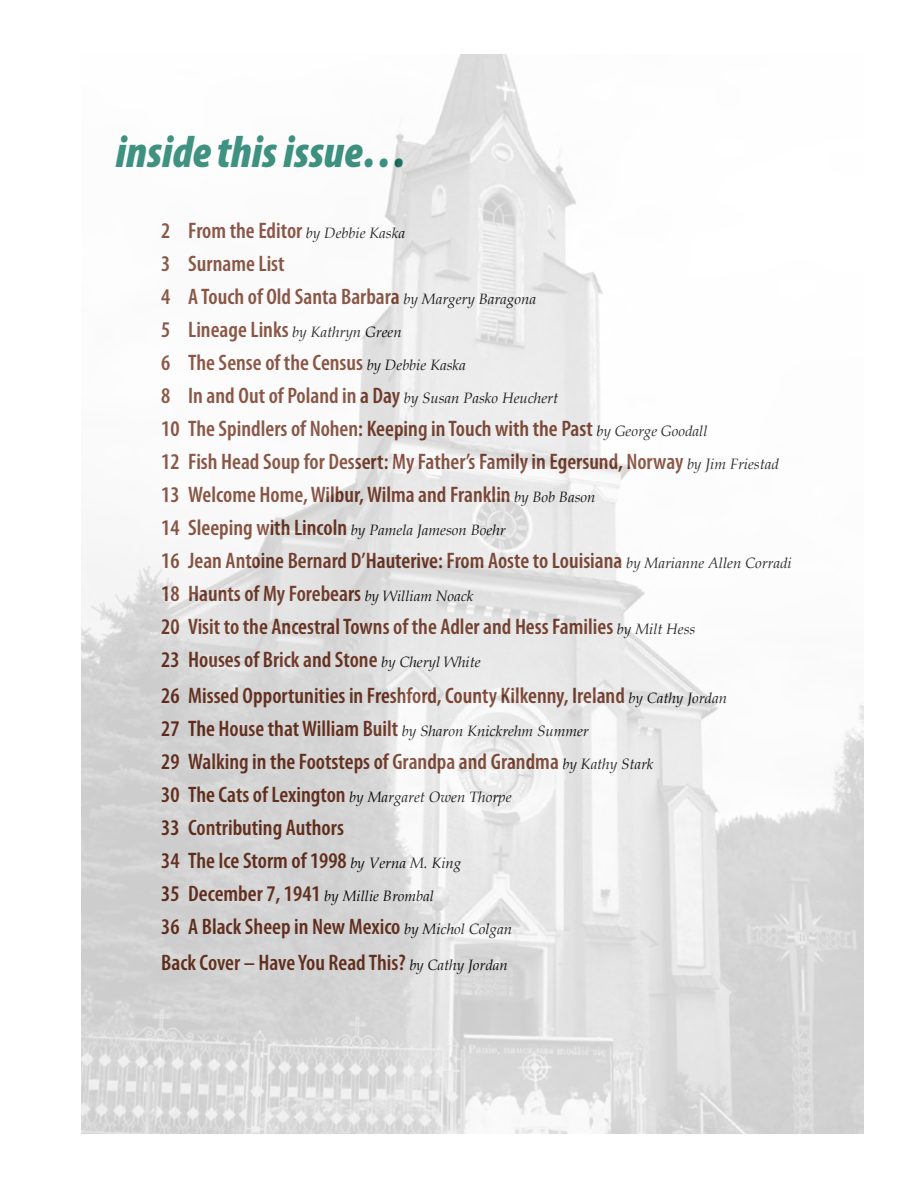
<style>
.page{position:relative;width:918px;height:1188px;background:#fff}
.page>*{position:absolute;margin:0;border:0;box-sizing:border-box;transform-origin:0 0}
.Headline{font:italic 900 condensed 45px "Myriad Pro";color:#127a65}
.subhead{font:600 condensed 22.5px "Myriad Pro";color:#72331f}
.Headline-2{font:600 condensed 22.5px "Myriad Pro";color:#72331f}
.subhead-2{font:italic 15px "Book Antiqua";color:#000}
.s1{font-family:"Book Antiqua";font-weight:400;font-style:italic;font-stretch:normal;font-size:15px;color:#000}
.s2{font-family:"Myriad Pro";font-weight:600;font-style:normal;font-stretch:condensed;font-size:22.5px;color:#72331f}
</style>
<div class="page">
<img style="left:81px;top:54px;width:783px;height:1080px">
<p class="Headline" style="left:116px;top:123px;width:293px">inside this issue…</p>
<p class="Headline-2" style="left:161px;top:217px;width:245px">2 From the Editor <span class="s1">by Debbie Kaska</span></p>
<p class="subhead" style="left:161px;top:250px;width:125px">3 Surname List</p>
<p class="subhead" style="left:161px;top:283px;width:376px">4 A Touch of Old Santa Barbara <span class="s1">by Margery Baragona</span></p>
<p class="subhead-2" style="left:161px;top:324px;width:242px"><span class="s2">5 Lineage Links</span> by Kathryn Green</p>
<p class="subhead" style="left:161px;top:349px;width:306px">6 The Sense of the Census <span class="s1">by Debbie Kaska</span></p>
<p class="subhead" style="left:161px;top:382px;width:398px">8 In and Out of Poland in a Day <span class="s1">by Susan Pasko Heuchert</span></p>
<p class="subhead" style="left:161px;top:415px;width:548px">10 The Spindlers of Nohen: Keeping in Touch with the Past <span class="s1">by George Goodall</span></p>
<p class="subhead" style="left:161px;top:448px;width:619px">12 Fish Head Soup for Dessert: My Father’s Family in Egersund, Norway <span class="s1">by Jim Friestad</span></p>
<p class="subhead" style="left:161px;top:481px;width:436px">13 Welcome Home, Wilbur, Wilma and Franklin <span class="s1">by Bob Bason</span></p>
<p class="subhead" style="left:161px;top:514px;width:346px">14 Sleeping with Lincoln <span class="s1">by Pamela Jameson Boehr</span></p>
<p class="subhead" style="left:161px;top:547px;width:632px">16 Jean Antoine Bernard D’Hauterive: From Aoste to Louisiana <span class="s1">by Marianne Allen Corradi</span></p>
<p class="subhead" style="left:161px;top:580px;width:314px">18 Haunts of My Forebears <span class="s1">by William Noack</span></p>
<p class="subhead" style="left:161px;top:613px;width:536px">20 Visit to the Ancestral Towns of the Adler and Hess Families <span class="s1">by Milt Hess</span></p>
<p class="subhead" style="left:161px;top:646px;width:321px">23 Houses of Brick and Stone <span class="s1">by Cheryl White</span></p>
<p class="subhead" style="left:161px;top:682px;width:567px">26 Missed Opportunities in Freshford, County Kilkenny, Ireland <span class="s1">by Cathy Jordan</span></p>
<p class="subhead" style="left:161px;top:715px;width:429px">27 The House that William Built <span class="s1">by Sharon Knickrehm Summer</span></p>
<p class="subhead" style="left:161px;top:748px;width:494px">29 Walking in the Footsteps of Grandpa and Grandma <span class="s1">by Kathy Stark</span></p>
<p class="subhead" style="left:161px;top:781px;width:352px">30 The Cats of Lexington <span class="s1">by Margaret Owen Thorpe</span></p>
<p class="subhead" style="left:161px;top:814px;width:184px">33 Contributing Authors</p>
<p class="subhead" style="left:161px;top:847px;width:302px">34 The Ice Storm of 1998 <span class="s1">by Verna M. King</span></p>
<p class="subhead" style="left:161px;top:880px;width:274px">35 December 7, 1941 <span class="s1">by Millie Brombal</span></p>
<p class="subhead" style="left:161px;top:913px;width:352px">36 A Black Sheep in New Mexico <span class="s1">by Michol Colgan</span></p>
<p class="subhead" style="left:161px;top:949px;width:348px">Back Cover – Have You Read This? <span class="s1">by Cathy Jordan</span></p>
</div>
